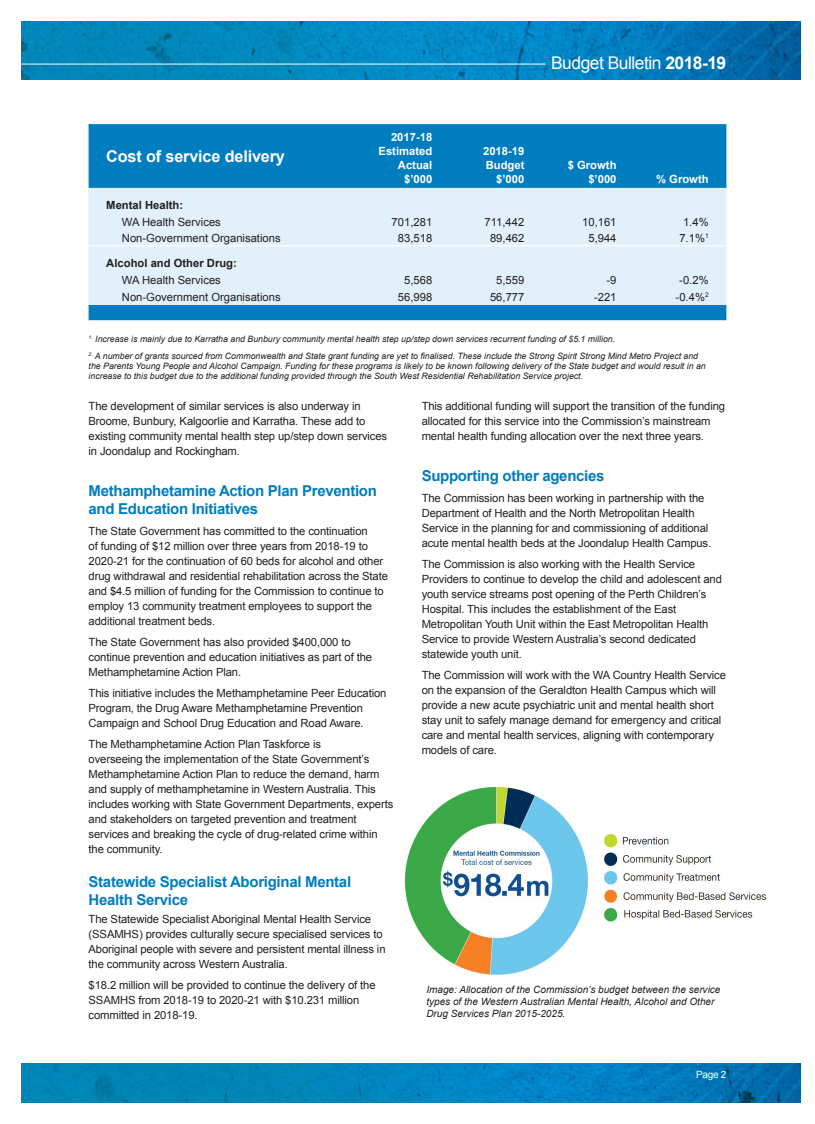
<style>
.page{position:relative;width:815px;height:1124px;background:#fff}
.page>*{position:absolute;margin:0;border:0;box-sizing:border-box;transform-origin:0 0}
.t1{font:17.5px "Arial";letter-spacing:-.03em;color:#fff}
.Bulletin_Galley{font:700 16.25px "Arial";letter-spacing:-.01em;color:#fff}
.Bulletin_Galley-2{font:700 15px/17.5px "Arial";letter-spacing:-.02em;color:#007dbe}
.Bulletin_Heading_A{font:700 15px/17.5px "Arial";letter-spacing:-.02em;color:#007dbe}
.Bulletin_Galley-3{font:11.25px/15px "Arial";letter-spacing:-.01em;color:#231f20}
.t2{font:700 11.25px/13.8px "Arial";color:#fff;text-align:right}
.t3{font:700 11.25px "Arial";color:#231f20}
.t4{font:italic 10px/12px "Arial";color:#231f20}
.t5{font:10px "Arial";color:#fff}
.t6{font:italic 8.75px/10px "Arial";color:#231f20}
.s1{font-weight:700}
</style>
<div class="page">
<img style="left:404px;top:786px;width:362px;height:189px">
<img style="left:21px;top:21px;width:780px;height:59px">
<img style="left:21px;top:1063px;width:780px;height:39px">
<hr style="left:21px;top:64px;width:525px;height:1px;background:#fff">
<div style="left:89px;top:124px;width:637px;height:196px;background:#007dbe"></div>
<div style="left:89px;top:188px;width:637px;height:117px;background:#e1f0fa"></div>
<hr style="left:89px;top:245px;width:269px;height:1px;background:#fff">
<hr style="left:358px;top:245px;width:92px;height:1px;background:#fff">
<hr style="left:450px;top:245px;width:92px;height:1px;background:#fff">
<hr style="left:542px;top:245px;width:92px;height:1px;background:#fff">
<hr style="left:634px;top:245px;width:92px;height:1px;background:#fff">
<p class="Bulletin_Galley" style="left:106px;top:145px;width:180px">Cost of service delivery</p>
<p class="t2" style="left:379px;top:131px;width:55px">2017-18<br>Estimated<br>Actual $’000</p>
<p class="t1" style="left:551px;top:52px;width:177px">Budget Bulletin <span class="s1">2018-19</span></p>
<p class="t2" style="left:483px;top:144px;width:43px">2018-19<br>Budget $’000</p>
<p class="t2" style="left:568px;top:158px;width:50px">$ Growth $’000</p>
<p class="t2" style="left:656px;top:172px;width:54px">% Growth</p>
<p class="t3" style="left:106px;top:198px;width:78px">Mental Health:</p>
<p class="Bulletin_Galley-3" style="left:122px;top:214px;width:100px">WA Health Services</p>
<p class="Bulletin_Galley-3" style="left:392px;top:214px;width:42px">701,281</p>
<p class="Bulletin_Galley-3" style="left:485px;top:214px;width:41px">711,442</p>
<p class="Bulletin_Galley-3" style="left:582px;top:214px;width:36px">10,161</p>
<p class="Bulletin_Galley-3" style="left:683px;top:214px;width:27px">1.4%</p>
<p class="Bulletin_Galley-3" style="left:122px;top:231px;width:160px">Non-Government Organisations</p>
<p class="Bulletin_Galley-3" style="left:398px;top:231px;width:36px">83,518</p>
<p class="Bulletin_Galley-3" style="left:490px;top:231px;width:36px">89,462</p>
<p class="Bulletin_Galley-3" style="left:588px;top:231px;width:30px">5,944</p>
<p class="Bulletin_Galley-3" style="left:679px;top:231px;width:31px">7.1%<sup>1</sup></p>
<p class="t3" style="left:106px;top:255px;width:132px">Alcohol and Other Drug:</p>
<p class="Bulletin_Galley-3" style="left:122px;top:272px;width:100px">WA Health Services</p>
<p class="Bulletin_Galley-3" style="left:404px;top:272px;width:30px">5,568</p>
<p class="Bulletin_Galley-3" style="left:496px;top:272px;width:30px">5,559</p>
<p class="Bulletin_Galley-3" style="left:607px;top:272px;width:12px">-9</p>
<p class="Bulletin_Galley-3" style="left:679px;top:272px;width:31px">-0.2%</p>
<p class="Bulletin_Galley-3" style="left:122px;top:289px;width:160px">Non-Government Organisations</p>
<p class="Bulletin_Galley-3" style="left:398px;top:289px;width:36px">56,998</p>
<p class="Bulletin_Galley-3" style="left:490px;top:289px;width:36px">56,777</p>
<p class="Bulletin_Galley-3" style="left:594px;top:289px;width:24px">-221</p>
<p class="Bulletin_Galley-3" style="left:676px;top:289px;width:35px">-0.4%<sup>2</sup></p>
<p class="t6" style="left:89px;top:334px;width:528px"><sup>1.</sup> Increase is mainly due to Karratha and Bunbury community mental health step up/step down services recurrent funding of $5.1 million.</p>
<p class="t6" style="left:89px;top:351px;width:619px"><sup>2.</sup> A number of grants sourced from Commonwealth and State grant funding are yet to finalised. These include the Strong Spirit Strong Mind Metro Project and the Parents Young People and Alcohol Campaign. Funding for these programs is likely to be known following delivery of the State budget and would result in an increase to this budget due to the additional funding provided through the South West Residential Rehabilitation Service project.</p>
<p class="Bulletin_Galley-3" style="left:89px;top:398px;width:300px">The development of similar services is also underway in Broome, Bunbury, Kalgoorlie and Karratha. These add to existing community mental health step up/step down services in Joondalup and Rockingham.</p>
<p class="Bulletin_Galley-2" style="left:89px;top:482px;width:290px">Methamphetamine Action Plan Prevention and Education Initiatives</p>
<p class="Bulletin_Galley-3" style="left:89px;top:523px;width:301px">The State Government has committed to the continuation<br>of funding of $12 million over three years from 2018-19 to 2020-21 for the continuation of 60 beds for alcohol and other drug withdrawal and residential rehabilitation across the State and $4.5 million of funding for the Commission to continue to employ 13 community treatment employees to support the additional treatment beds.</p>
<p class="Bulletin_Galley-3" style="left:89px;top:634px;width:285px">The State Government has also provided $400,000 to continue prevention and education initiatives as part of the<br>Methamphetamine Action Plan.</p>
<p class="Bulletin_Galley-3" style="left:89px;top:685px;width:299px">This initiative includes the Methamphetamine Peer Education<br>Program, the Drug Aware Methamphetamine Prevention<br>Campaign and School Drug Education and Road Aware.</p>
<p class="Bulletin_Galley-3" style="left:89px;top:736px;width:306px">The Methamphetamine Action Plan Taskforce is<br>overseeing the implementation of the State Government’s Methamphetamine Action Plan to reduce the demand, harm and supply of methamphetamine in Western Australia. This includes working with State Government Departments, experts and stakeholders on targeted prevention and treatment services and breaking the cycle of drug-related crime within the community.</p>
<p class="Bulletin_Heading_A" style="left:89px;top:873px;width:264px">Statewide Specialist Aboriginal Mental<br>Health Service</p>
<p class="Bulletin_Galley-3" style="left:89px;top:911px;width:299px">The Statewide Specialist Aboriginal Mental Health Service (SSAMHS) provides culturally secure specialised services to Aboriginal people with severe and persistent mental illness in the community across Western Australia.</p>
<p class="Bulletin_Galley-3" style="left:89px;top:977px;width:289px">$18.2 million will be provided to continue the delivery of the<br>SSAMHS from 2018-19 to 2020-21 with $10.231 million committed in 2018-19.</p>
<p class="Bulletin_Galley-3" style="left:422px;top:398px;width:305px">This additional funding will support the transition of the funding allocated for this service into the Commission’s mainstream mental health funding allocation over the next three years.</p>
<p class="Bulletin_Galley-2" style="left:422px;top:467px;width:184px">Supporting other agencies</p>
<p class="Bulletin_Galley-3" style="left:422px;top:490px;width:291px">The Commission has been working in partnership with the Department of Health and the North Metropolitan Health Service in the planning for and commissioning of additional acute mental health beds at the Joondalup Health Campus.</p>
<p class="Bulletin_Galley-3" style="left:422px;top:557px;width:302px">The Commission is also working with the Health Service Providers to continue to develop the child and adolescent and youth service streams post opening of the Perth Children’s Hospital. This includes the establishment of the East Metropolitan Youth Unit within the East Metropolitan Health Service to provide Western Australia’s second dedicated statewide youth unit.</p>
<p class="Bulletin_Galley-3" style="left:422px;top:668px;width:306px">The Commission will work with the WA Country Health Service on the expansion of the Geraldton Health Campus which will provide a new acute psychiatric unit and mental health short stay unit to safely manage demand for emergency and critical care and mental health services, aligning with contemporary models of care.</p>
<p class="t4" style="left:426px;top:983px;width:296px">Image: Allocation of the Commission’s budget between the service types of the Western Australian Mental Health, Alcohol and Other<br>Drug Services Plan 2015-2025.</p>
<p class="t5" style="left:696px;top:1067px;width:32px">Page 2</p>
</div>
